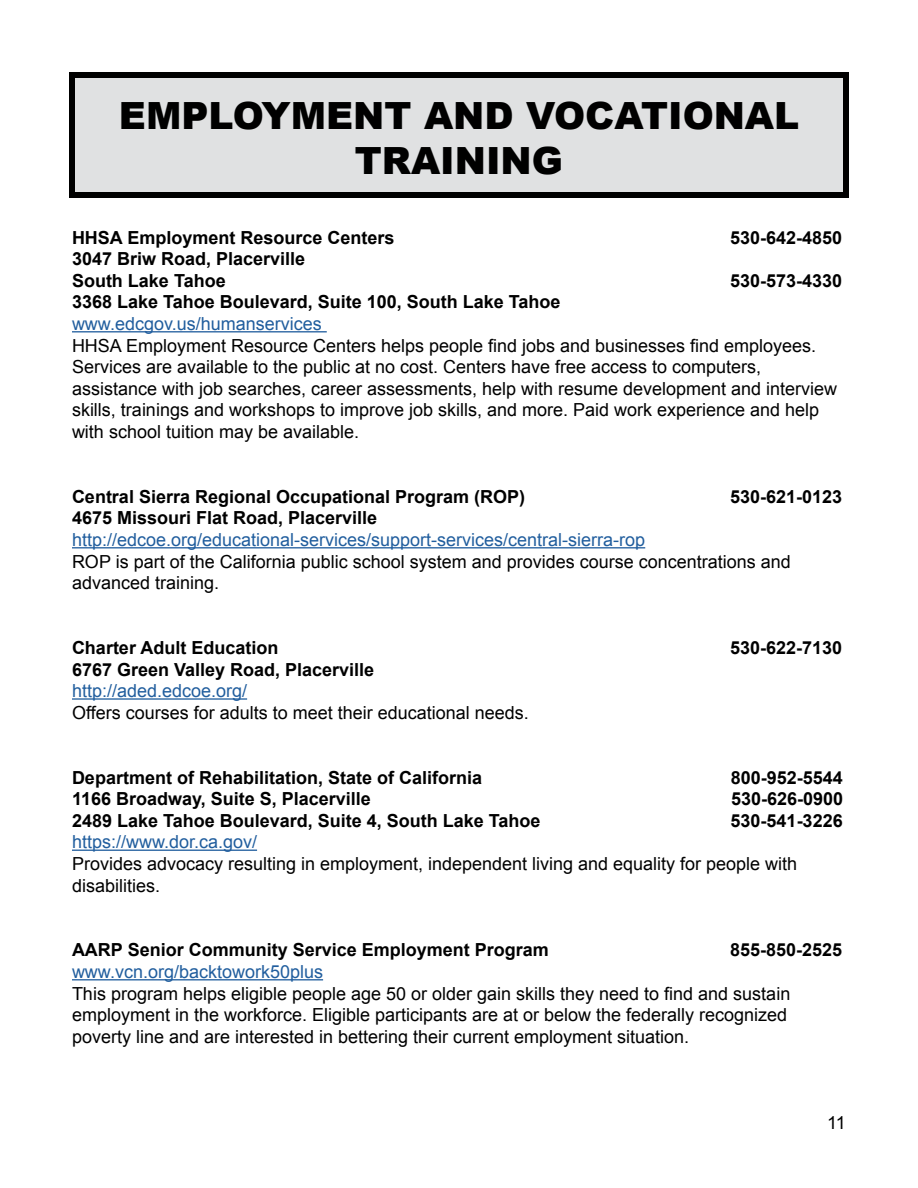
<style>
.page{position:relative;width:918px;height:1188px;background:#fff}
.page>*{position:absolute;margin:0;border:0;box-sizing:border-box;transform-origin:0 0}
.t1{font:900 37.5px/45px "Arial";color:#000;text-align:center}
.t2{font:18px/21.6px "Arial";color:#000}
.t3{font:700 18px/21.6px "Arial";color:#000}
.t4{font:18px "Arial";color:#215e9e}
</style>
<div class="page">
<div style="left:72px;top:75px;width:774px;height:120px;background:#e0e1e2"></div>
<div style="left:69px;top:72px;width:780px;height:126px;border:6px solid #000"></div>
<hr style="left:72px;top:331px;width:255px;height:1px;background:#215e9e">
<hr style="left:72px;top:547px;width:573px;height:1px;background:#215e9e">
<hr style="left:72px;top:698px;width:175px;height:2px;background:#215e9e">
<hr style="left:72px;top:850px;width:185px;height:1px;background:#215e9e">
<hr style="left:72px;top:979px;width:251px;height:1px;background:#215e9e">
<h1 class="t1" style="left:119px;top:92px;width:682px">EMPLOYMENT AND VOCATIONAL<br>TRAINING</h1>
<p class="t3" style="left:72px;top:227px;width:324px">HHSA Employment Resource Centers</p>
<p class="t3" style="left:730px;top:227px;width:114px">530-642-4850</p>
<p class="t3" style="left:72px;top:249px;width:235px">3047 Briw Road, Placerville<br>South Lake Tahoe</p>
<p class="t3" style="left:730px;top:270px;width:114px">530-573-4330</p>
<p class="t3" style="left:72px;top:292px;width:490px">3368 Lake Tahoe Boulevard, Suite 100, South Lake Tahoe</p>
<p class="t4" style="left:72px;top:312px;width:251px">www.edcgov.us/humanservices</p>
<p class="t2" style="left:72px;top:335px;width:767px">HHSA Employment Resource Centers helps people find jobs and businesses find employees.<br>Services are available to the public at no cost. Centers have free access to computers, assistance with job searches, career assessments, help with resume development and interview skills, trainings and workshops to improve job skills, and more. Paid work experience and help with school tuition may be available.</p>
<p class="t3" style="left:72px;top:486px;width:455px">Central Sierra Regional Occupational Program (ROP)</p>
<p class="t3" style="left:730px;top:486px;width:114px">530-621-0123</p>
<p class="t3" style="left:72px;top:508px;width:307px">4675 Missouri Flat Road, Placerville</p>
<p class="t4" style="left:72px;top:528px;width:575px">http://edcoe.org/educational-services/support-services/central-sierra-rop</p>
<p class="t2" style="left:72px;top:551px;width:720px">ROP is part of the California public school system and provides course concentrations and advanced training.</p>
<p class="t3" style="left:72px;top:637px;width:208px">Charter Adult Education</p>
<p class="t3" style="left:730px;top:637px;width:114px">530-622-7130</p>
<p class="t3" style="left:72px;top:659px;width:304px">6767 Green Valley Road, Placerville</p>
<p class="t4" style="left:72px;top:679px;width:177px">http://aded.edcoe.org/</p>
<p class="t2" style="left:72px;top:702px;width:458px">Offers courses for adults to meet their educational needs.</p>
<p class="t3" style="left:72px;top:767px;width:412px">Department of Rehabilitation, State of California</p>
<p class="t3" style="left:731px;top:767px;width:114px">800-952-5544</p>
<p class="t3" style="left:72px;top:789px;width:300px">1166 Broadway, Suite S, Placerville</p>
<p class="t3" style="left:731px;top:789px;width:114px">530-626-0900</p>
<p class="t3" style="left:72px;top:810px;width:470px">2489 Lake Tahoe Boulevard, Suite 4, South Lake Tahoe</p>
<p class="t3" style="left:731px;top:810px;width:114px">530-541-3226</p>
<p class="t4" style="left:72px;top:830px;width:187px">https://www.dor.ca.gov/</p>
<p class="t2" style="left:72px;top:853px;width:727px">Provides advocacy resulting in employment, independent living and equality for people with disabilities.</p>
<p class="t3" style="left:72px;top:940px;width:478px">AARP Senior Community Service Employment Program</p>
<p class="t3" style="left:730px;top:940px;width:114px">855-850-2525</p>
<p class="t4" style="left:72px;top:960px;width:253px">www.vcn.org/backtowork50plus</p>
<p class="t2" style="left:72px;top:983px;width:720px">This program helps eligible people age 50 or older gain skills they need to find and sustain employment in the workforce. Eligible participants are at or below the federally recognized poverty line and are interested in bettering their current employment situation.</p>
<p class="t2" style="left:827px;top:1112px;width:20px">11</p>
</div>
